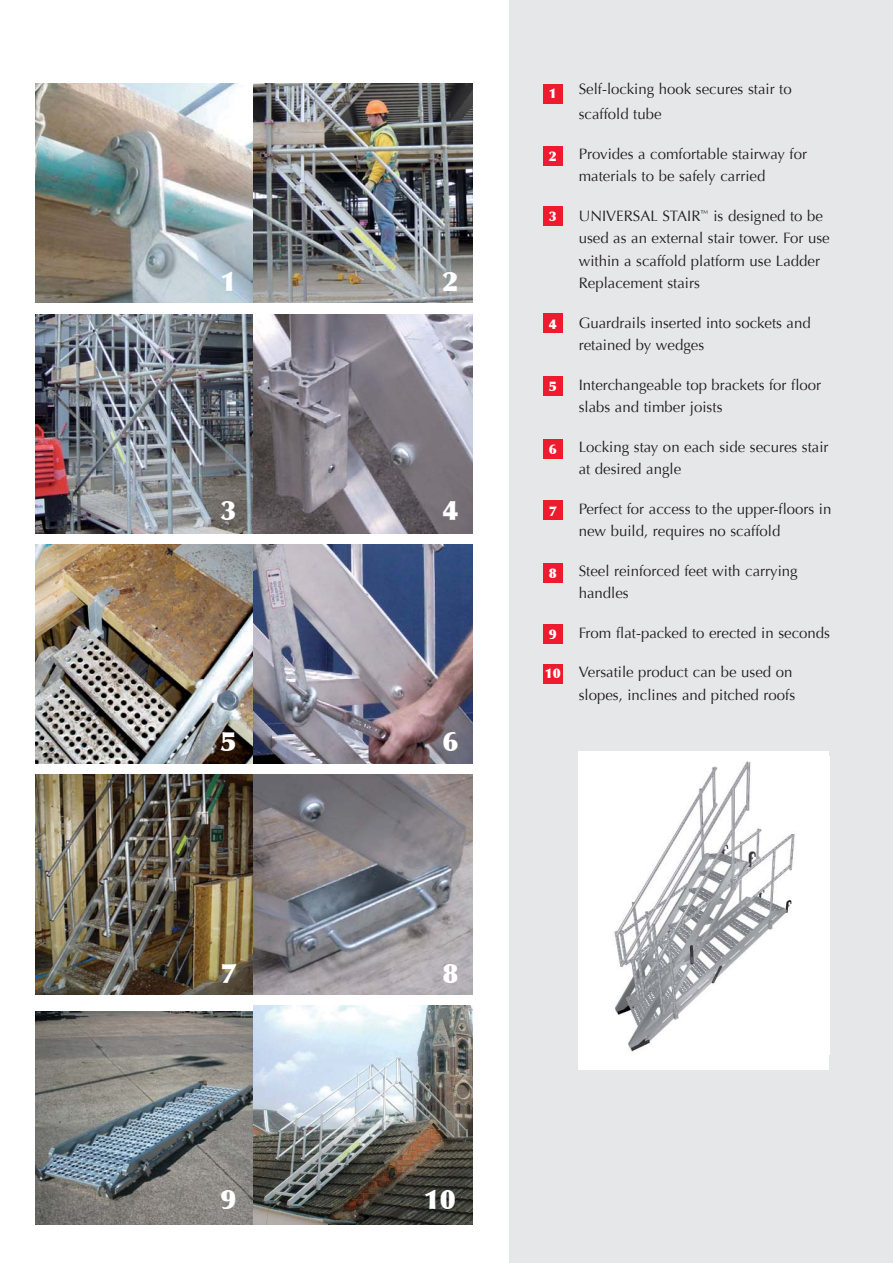
<style>
.page{position:relative;width:893px;height:1263px;background:#fff}
.page>*{position:absolute;margin:0;border:0;box-sizing:border-box;transform-origin:0 0}
.t1{font:900 27px "Optima";color:#fff}
.t2{font:15px/22.5px "Optima";color:#231f20}
.t3{font:900 13.5px "Optima";color:#fff}
</style>
<div class="page">
<div style="left:509px;top:0;width:384px;height:1263px;background:#e6e7e8"></div>
<img style="left:36px;top:84px;width:436px;height:219px">
<img style="left:36px;top:314px;width:436px;height:219px">
<img style="left:36px;top:544px;width:436px;height:220px">
<img style="left:36px;top:775px;width:436px;height:219px">
<img style="left:36px;top:1011px;width:218px;height:214px">
<img style="left:254px;top:1005px;width:218px;height:220px">
<div style="left:543px;top:664px;width:20px;height:20px;background:#ed1b2d"></div>
<div style="left:543px;top:624px;width:20px;height:19px;background:#ed1b2d"></div>
<div style="left:579px;top:751px;width:250px;height:318px;background:#fff"></div>
<img style="left:614px;top:761px;width:181px;height:291px">
<div style="left:543px;top:563px;width:20px;height:20px;background:#ed1b2d"></div>
<div style="left:543px;top:500px;width:20px;height:20px;background:#ed1b2d"></div>
<div style="left:543px;top:439px;width:20px;height:19px;background:#ed1b2d"></div>
<div style="left:543px;top:376px;width:20px;height:19px;background:#ed1b2d"></div>
<div style="left:543px;top:313px;width:20px;height:20px;background:#ed1b2d"></div>
<div style="left:543px;top:206px;width:20px;height:20px;background:#ed1b2d"></div>
<div style="left:543px;top:146px;width:20px;height:20px;background:#ed1b2d"></div>
<div style="left:543px;top:84px;width:20px;height:19px;background:#ed1b2d"></div>
<h1 class="t1" style="left:221px;top:265px;width:18px">1</h1>
<h1 class="t1" style="left:442px;top:265px;width:18px">2</h1>
<h1 class="t1" style="left:221px;top:494px;width:18px">3</h1>
<h1 class="t1" style="left:442px;top:494px;width:18px">4</h1>
<h1 class="t1" style="left:221px;top:725px;width:18px">5</h1>
<h1 class="t1" style="left:442px;top:725px;width:18px">6</h1>
<h1 class="t1" style="left:221px;top:957px;width:18px">7</h1>
<h1 class="t1" style="left:442px;top:957px;width:18px">8</h1>
<h1 class="t1" style="left:221px;top:1183px;width:18px">9</h1>
<h1 class="t1" style="left:424px;top:1183px;width:34px">10</h1>
<p class="t3" style="left:549px;top:85px;width:10px">1</p>
<p class="t3" style="left:549px;top:148px;width:10px">2</p>
<p class="t3" style="left:549px;top:208px;width:10px">3</p>
<p class="t3" style="left:549px;top:316px;width:10px">4</p>
<p class="t3" style="left:549px;top:378px;width:10px">5</p>
<p class="t3" style="left:549px;top:441px;width:10px">6</p>
<p class="t3" style="left:549px;top:503px;width:10px">7</p>
<p class="t3" style="left:549px;top:565px;width:10px">8</p>
<p class="t3" style="left:549px;top:626px;width:10px">9</p>
<p class="t3" style="left:545px;top:665px;width:18px">10</p>
<p class="t2" style="left:579px;top:76px;width:215px;line-height:25.5px">Self-locking hook secures stair to scaffold tube</p>
<p class="t2" style="left:579px;top:142px;width:230px">Provides a comfortable stairway for materials to be safely carried</p>
<p class="t2" style="left:579px;top:204px;width:253px">UNIVERSAL STAIR<sup>™</sup> is designed to be used as an external stair tower. For use within a scaffold platform use Ladder<br>Replacement stairs</p>
<p class="t2" style="left:579px;top:311px;width:234px">Guardrails inserted into sockets and retained by wedges</p>
<p class="t2" style="left:579px;top:373px;width:244px">Interchangeable top brackets for floor slabs and timber joists</p>
<p class="t2" style="left:579px;top:435px;width:251px">Locking stay on each side secures stair at desired angle</p>
<p class="t2" style="left:579px;top:497px;width:254px">Perfect for access to the upper-floors in new build, requires no scaffold</p>
<p class="t2" style="left:579px;top:559px;width:221px">Steel reinforced feet with carrying handles</p>
<p class="t2" style="left:579px;top:621px;width:253px">From flat-packed to erected in seconds</p>
<p class="t2" style="left:579px;top:661px;width:218px">Versatile product can be used on slopes, inclines and pitched roofs</p>
</div>
